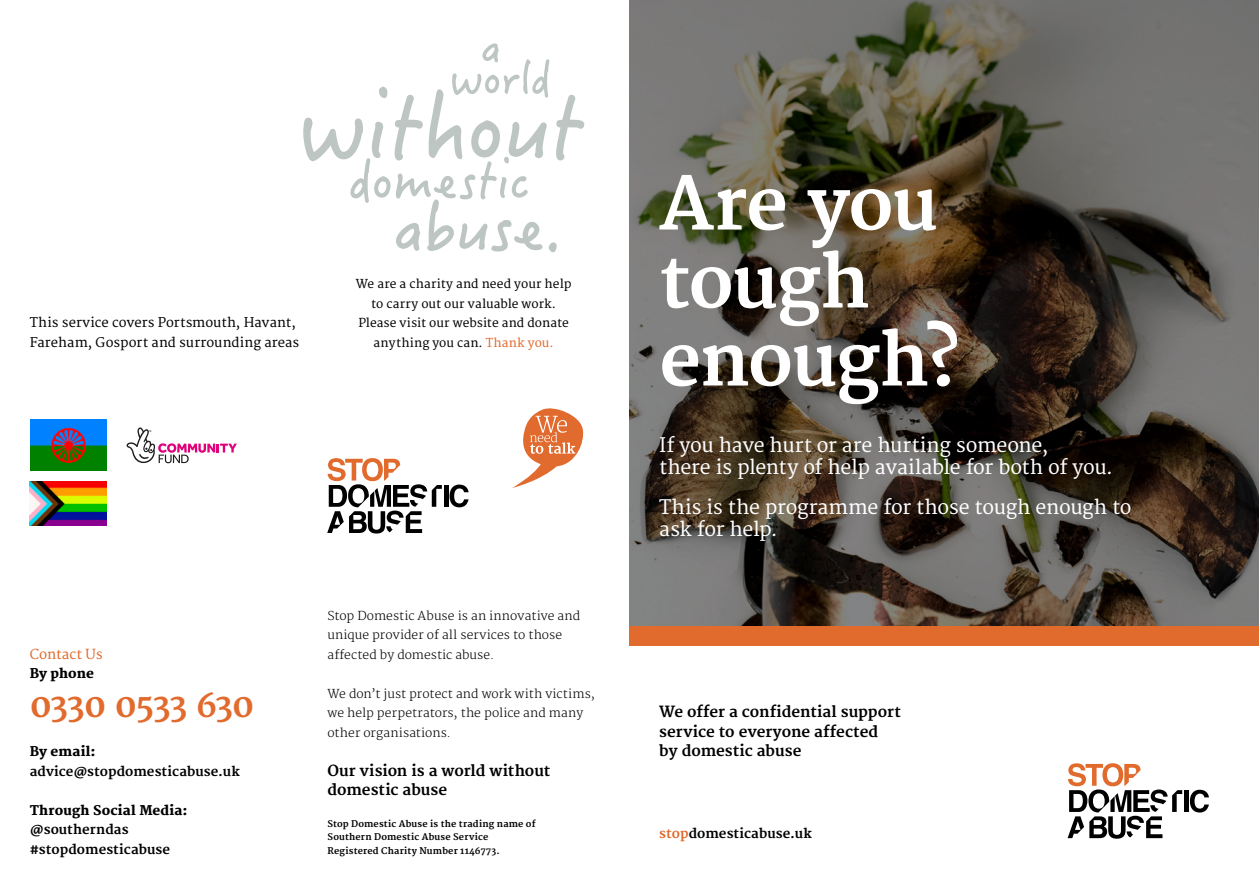
<style>
.page{position:relative;width:1259px;height:893px;background:#fff}
.page>*{position:absolute;margin:0;border:0;box-sizing:border-box;transform-origin:0 0}
.t1{font:700 72px/78px "Merriweather";letter-spacing:-.025em;color:#fff}
.t2{font:700 33px "Merriweather";letter-spacing:-.03em;color:#e16a2d}
.t3{font:19.5px/22.5px "Merriweather";letter-spacing:-.015em;color:#fff}
.t4{font:700 15px/19.5px "Merriweather";color:#000}
.t5{font:13.5px "Merriweather";color:#e16a2d}
.t6{font:700 13.05px/19.5px "Merriweather";letter-spacing:.005em;color:#000}
.t7{font:13.05px/19.5px "Merriweather";letter-spacing:.005em;color:#000}
.t8{font:800 13.05px "Merriweather";letter-spacing:.01em;color:#000}
.t9{font:300 12px/19.5px "Merriweather";letter-spacing:.005em;color:#000}
.t10{font:12px/19.5px "Merriweather";letter-spacing:.005em;color:#000;text-align:center}
.t11{font:700 9px/13.5px "Merriweather";letter-spacing:.02em;color:#000}
.s1{color:#e16a2d}
</style>
<div class="page">
<img style="left:629px;top:0;width:630px;height:626px">
<svg style="left:303px;top:43px;width:281px;height:209px"></svg>
<hr style="left:1184px;top:790px;width:4px;height:22px;background:#000">
<svg style="left:1190px;top:790px;width:19px;height:22px"></svg>
<svg style="left:1067px;top:763px;width:115px;height:76px"></svg>
<div style="left:629px;top:626px;width:630px;height:20px;background:#e16a2d"></div>
<hr style="left:444px;top:485px;width:4px;height:22px;background:#000">
<svg style="left:449px;top:485px;width:19px;height:22px"></svg>
<svg style="left:327px;top:458px;width:115px;height:76px"></svg>
<svg style="left:512px;top:408px;width:71px;height:80px"></svg>
<img style="left:30px;top:419px;width:76px;height:51px">
<img style="left:30px;top:482px;width:76px;height:43px">
<svg style="left:127px;top:427px;width:110px;height:36px"></svg>
<p class="t7" style="left:30px;top:313px;width:271px">This service covers Portsmouth, Havant,<br>Fareham, Gosport and surrounding areas</p>
<p class="t10" style="left:356px;top:274px;width:217px">We are a charity and need your help to carry out our valuable work.<br>Please visit our website and donate anything you can. <span class="s1">Thank you.</span></p>
<p class="t5" style="left:30px;top:646px;width:74px">Contact Us</p>
<p class="t8" style="left:30px;top:666px;width:66px">By phone</p>
<h2 class="t2" style="left:30px;top:686px;width:226px">0330 0533 630</h2>
<p class="t8" style="left:30px;top:744px;width:67px">By email:</p>
<p class="t6" style="left:30px;top:762px;width:212px">advice@stopdomesticabuse.uk</p>
<p class="t8" style="left:30px;top:802px;width:159px">Through Social Media:</p>
<p class="t6" style="left:30px;top:820px;width:142px">@southerndas #stopdomesticabuse</p>
<p class="t9" style="left:327px;top:606px;width:254px">Stop Domestic Abuse is an innovative and unique provider of all services to those affected by domestic abuse.</p>
<p class="t9" style="left:327px;top:684px;width:269px">We don’t just protect and work with victims, we help perpetrators, the police and many other organisations.</p>
<p class="t4" style="left:327px;top:761px;width:224px">Our vision is a world without domestic abuse</p>
<p class="t11" style="left:327px;top:817px;width:210px">Stop Domestic Abuse is the trading name of<br>Southern Domestic Abuse Service<br>Registered Charity Number 1146773.</p>
<h1 class="t1" style="left:659px;top:168px;width:303px">Are you tough enough?</h1>
<h3 class="t3" style="left:659px;top:434px;width:455px">If you have hurt or are hurting someone,<br>there is plenty of help available for both of you.</h3>
<h3 class="t3" style="left:659px;top:496px;width:474px">This is the programme for those tough enough to ask for help.</h3>
<p class="t4" style="left:659px;top:703px;width:243px">We offer a confidential support service to everyone affected<br>by domestic abuse</p>
<p class="t6" style="left:659px;top:824px;width:154px"><span class="s1">stop</span>domesticabuse.uk</p>
</div>
